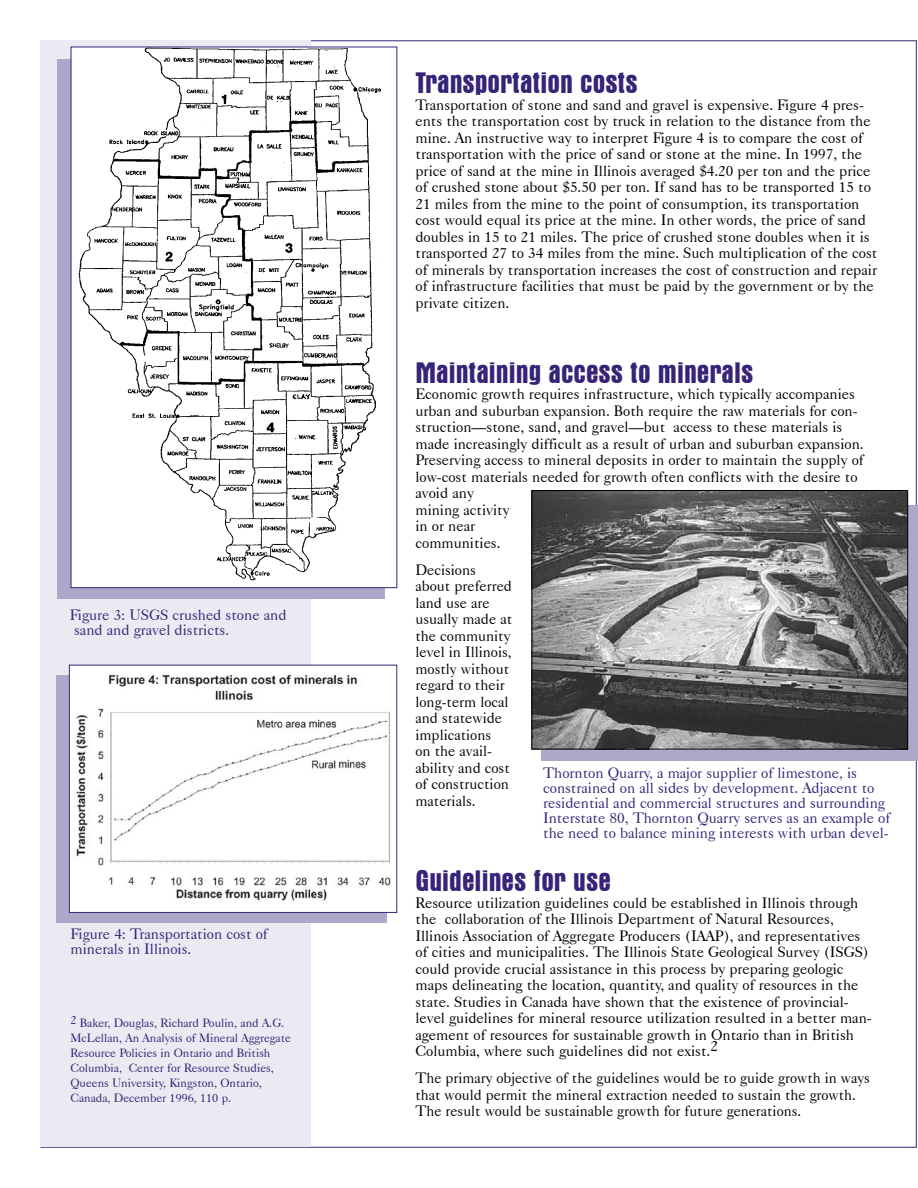
<style>
.page{position:relative;width:918px;height:1188px;background:#fff}
.page>*{position:absolute;margin:0;border:0;box-sizing:border-box;transform-origin:0 0}
.t1{font:700 condensed 30px "Aurora BT";color:#362478}
.t2{font:15px/16.5px "Caslon 540 BT";color:#000}
.t3{font:15px/15px "Caslon 540 BT";color:#362478}
.t4{font:12px/15px "Caslon 540 BT";color:#362478}
</style>
<div class="page">
<div style="left:41px;top:40px;width:270px;height:1107px;background:#ebe9f1"></div>
<div style="left:542px;top:505px;width:376px;height:255px;background:#afa7c9"></div>
<img style="left:534px;top:492px;width:372px;height:255px">
<div style="left:532px;top:490px;width:376px;height:259px;border:1px solid #000"></div>
<div style="left:56px;top:675px;width:331px;height:248px;background:#afa7c9"></div>
<img style="left:71px;top:667px;width:320px;height:244px">
<div style="left:69px;top:665px;width:328px;height:248px;border:1px solid #362478"></div>
<div style="left:57px;top:59px;width:328px;height:539px;background:#afa7c9"></div>
<div style="left:71px;top:47px;width:326px;height:541px;background:#fff"></div>
<img style="left:78px;top:49px;width:303px;height:532px">
<p class="t3" style="left:70px;top:607px;width:218px">Figure 3: USGS crushed stone and</p>
<p class="t3" style="left:74px;top:622px;width:157px">sand and gravel districts.</p>
<p class="t3" style="left:71px;top:926px;width:199px">Figure 4: Transportation cost of minerals in Illinois.</p>
<p class="t4" style="left:70px;top:1016px;width:222px">2 Baker, Douglas, Richard Poulin, and A.G.<br>McLellan, An Analysis of Mineral Aggregate Resource Policies in Ontario and British Columbia, Center for Resource Studies, Queens University, Kingston, Ontario, Canada, December 1996, 110 p.</p>
<p class="t1" style="left:415px;top:66px;width:224px">Transportation costs</p>
<p class="t2" style="left:415px;top:96px;width:463px">Transportation of stone and sand and gravel is expensive. Figure 4 pres&shy;ents the transportation cost by truck in relation to the distance from the mine. An instructive way to interpret Figure 4 is to compare the cost of transportation with the price of sand or stone at the mine. In 1997, the price of sand at the mine in Illinois averaged $4.20 per ton and the price of crushed stone about $5.50 per ton. If sand has to be transported 15 to 21 miles from the mine to the point of consumption, its transportation cost would equal its price at the mine. In other words, the price of sand doubles in 15 to 21 miles. The price of crushed stone doubles when it is transported 27 to 34 miles from the mine. Such multiplication of the cost of minerals by transportation increases the cost of construction and repair of infrastructure facilities that must be paid by the government or by the private citizen.</p>
<p class="t1" style="left:415px;top:356px;width:339px">Maintaining access to minerals</p>
<p class="t2" style="left:415px;top:386px;width:450px">Economic growth requires infrastructure, which typically accompanies urban and suburban expansion. Both require the raw materials for con&shy;struction—stone, sand, and gravel—but access to these materials is made increasingly difficult as a result of urban and suburban expansion.<br>Preserving access to mineral deposits in order to maintain the supply of low-cost materials needed for growth often conflicts with the desire to avoid any<br>mining activity<br>in or near<br>communities.</p>
<p class="t2" style="left:415px;top:561px;width:98px">Decisions about preferred land use are usually made at the community level in Illinois, mostly without regard to their long-term local and statewide implications<br>on the avail&shy;ability and cost of construction materials.</p>
<p class="t3" style="left:543px;top:765px;width:349px">Thornton Quarry, a major supplier of limestone, is constrained on all sides by development. Adjacent to residential and commercial structures and surrounding Interstate 80, Thornton Quarry serves as an example of the need to balance mining interests with urban devel-</p>
<p class="t1" style="left:415px;top:864px;width:197px">Guidelines for use</p>
<p class="t2" style="left:415px;top:894px;width:458px">Resource utilization guidelines could be established in Illinois through the collaboration of the Illinois Department of Natural Resources, Illinois Association of Aggregate Producers (IAAP), and representatives of cities and municipalities. The Illinois State Geological Survey (ISGS) could provide crucial assistance in this process by preparing geologic maps delineating the location, quantity, and quality of resources in the state. Studies in Canada have shown that the existence of provincial&shy;level guidelines for mineral resource utilization resulted in a better man&shy;agement of resources for sustainable growth in Ontario than in British Columbia, where such guidelines did not exist.2</p>
<p class="t2" style="left:415px;top:1070px;width:456px">The primary objective of the guidelines would be to guide growth in ways that would permit the mineral extraction needed to sustain the growth.<br>The result would be sustainable growth for future generations.</p>
</div>
